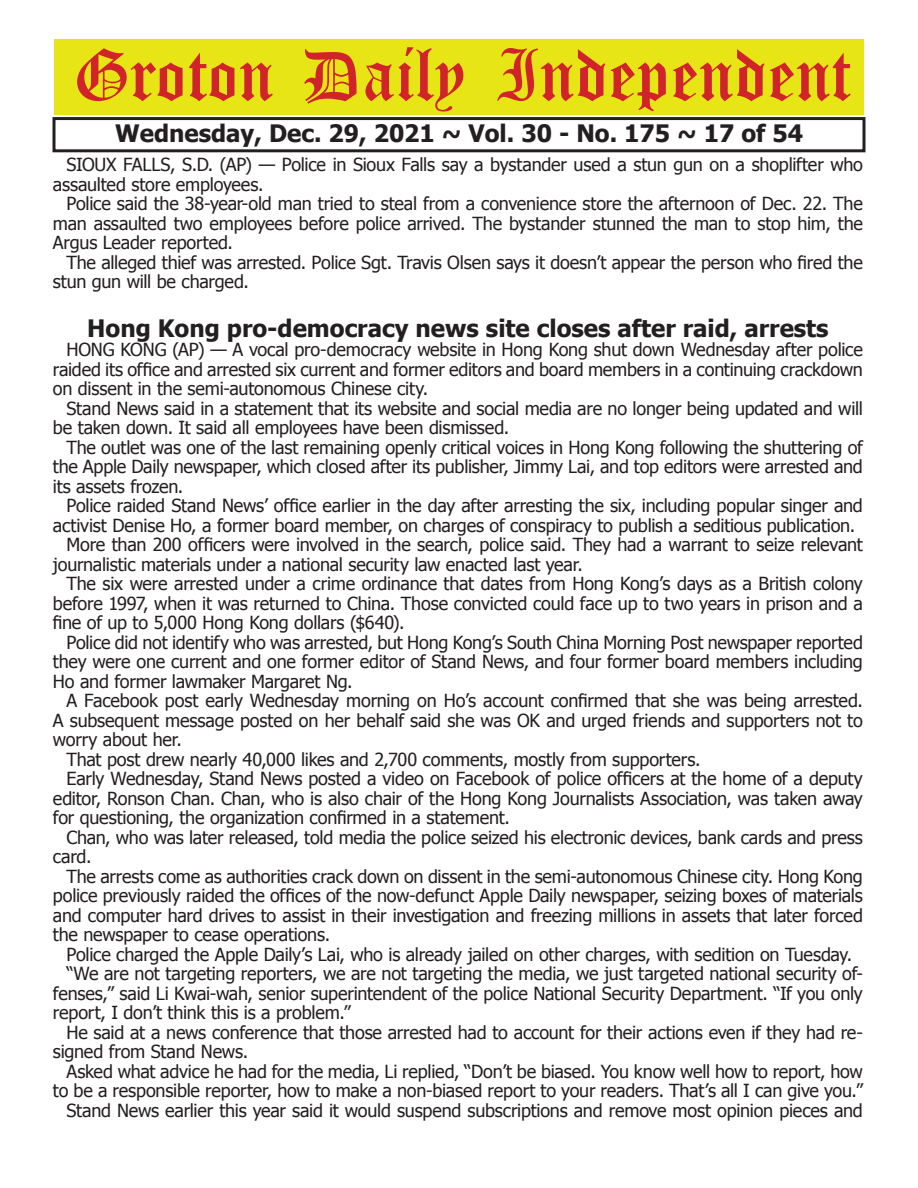
<style>
.page{position:relative;width:918px;height:1188px;background:#fff}
.page>*{position:absolute;margin:0;border:0;box-sizing:border-box;transform-origin:0 0}
.t1{font:54px "Old English Five";color:#d1232a}
.t2{font:700 24px "Tahoma";color:#231f20}
.t3{font:18px/19.5px "Tahoma";letter-spacing:-.01em;color:#231f20}
</style>
<div class="page">
<div style="left:52px;top:117px;width:814px;height:35px;border:3px solid #231f20"></div>
<div style="left:54px;top:40px;width:810px;height:75px;background:#e7e515"></div>
<h1 class="t1" style="left:73px;top:50px;width:779px">Groton Daily Independent</h1>
<h2 class="t2" style="left:115px;top:116px;width:689px">Wednesday, Dec. 29, 2021 ~ Vol. 30 - No. 175 ~ 17 of 54</h2>
<p class="t3" style="left:53px;top:154px;width:812px;text-indent:14px">SIOUX FALLS, S.D. (AP) — Police in Sioux Falls say a bystander used a stun gun on a shoplifter who assaulted store employees.</p>
<p class="t3" style="left:53px;top:193px;width:812px;text-align:justify;text-indent:14px">Police said the 38-year-old man tried to steal from a convenience store the afternoon of Dec. 22. The man assaulted two employees before police arrived. The bystander stunned the man to stop him, the Argus Leader reported.</p>
<p class="t3" style="left:53px;top:252px;width:811px;text-indent:14px">The alleged thief was arrested. Police Sgt. Travis Olsen says it doesn’t appear the person who fired the stun gun will be charged.</p>
<h2 class="t2" style="left:87px;top:311px;width:743px">Hong Kong pro-democracy news site closes after raid, arrests</h2>
<p class="t3" style="left:53px;top:339px;width:812px;text-align:justify;text-indent:14px">HONG KONG (AP) — A vocal pro-democracy website in Hong Kong shut down Wednesday after police raided its office and arrested six current and former editors and board members in a continuing crackdown on dissent in the semi-autonomous Chinese city.</p>
<p class="t3" style="left:53px;top:398px;width:811px;text-indent:14px">Stand News said in a statement that its website and social media are no longer being updated and will be taken down. It said all employees have been dismissed.</p>
<p class="t3" style="left:53px;top:437px;width:812px;text-align:justify;text-indent:14px">The outlet was one of the last remaining openly critical voices in Hong Kong following the shuttering of the Apple Daily newspaper, which closed after its publisher, Jimmy Lai, and top editors were arrested and its assets frozen.</p>
<p class="t3" style="left:66px;top:495px;width:798px">Police raided Stand News’ office earlier in the day after arresting the six, including popular singer and</p>
<p class="t3" style="left:53px;top:515px;width:804px">activist Denise Ho, a former board member, on charges of conspiracy to publish a seditious publication.</p>
<p class="t3" style="left:66px;top:534px;width:798px">More than 200 officers were involved in the search, police said. They had a warrant to seize relevant</p>
<p class="t3" style="left:53px;top:554px;width:531px">journalistic materials under a national security law enacted last year.</p>
<p class="t3" style="left:66px;top:573px;width:798px">The six were arrested under a crime ordinance that dates from Hong Kong’s days as a British colony</p>
<p class="t3" style="left:53px;top:593px;width:812px">before 1997, when it was returned to China. Those convicted could face up to two years in prison and a</p>
<p class="t3" style="left:53px;top:612px;width:353px">fine of up to 5,000 Hong Kong dollars ($640).</p>
<p class="t3" style="left:66px;top:632px;width:798px">Police did not identify who was arrested, but Hong Kong’s South China Morning Post newspaper reported</p>
<p class="t3" style="left:53px;top:651px;width:811px">they were one current and one former editor of Stand News, and four former board members including</p>
<p class="t3" style="left:53px;top:671px;width:301px">Ho and former lawmaker Margaret Ng.</p>
<p class="t3" style="left:66px;top:690px;width:798px">A Facebook post early Wednesday morning on Ho’s account confirmed that she was being arrested.</p>
<p class="t3" style="left:53px;top:710px;width:811px">A subsequent message posted on her behalf said she was OK and urged friends and supporters not to</p>
<p class="t3" style="left:53px;top:729px;width:131px">worry about her.</p>
<p class="t3" style="left:66px;top:749px;width:636px">That post drew nearly 40,000 likes and 2,700 comments, mostly from supporters.</p>
<p class="t3" style="left:66px;top:768px;width:798px">Early Wednesday, Stand News posted a video on Facebook of police officers at the home of a deputy</p>
<p class="t3" style="left:53px;top:787px;width:812px">editor, Ronson Chan. Chan, who is also chair of the Hong Kong Journalists Association, was taken away</p>
<p class="t3" style="left:53px;top:807px;width:459px">for questioning, the organization confirmed in a statement.</p>
<p class="t3" style="left:66px;top:826px;width:798px">Chan, who was later released, told media the police seized his electronic devices, bank cards and press</p>
<p class="t3" style="left:53px;top:846px;width:40px">card.</p>
<p class="t3" style="left:66px;top:865px;width:798px">The arrests come as authorities crack down on dissent in the semi-autonomous Chinese city. Hong Kong</p>
<p class="t3" style="left:53px;top:885px;width:812px">police previously raided the offices of the now-defunct Apple Daily newspaper, seizing boxes of materials</p>
<p class="t3" style="left:53px;top:904px;width:812px">and computer hard drives to assist in their investigation and freezing millions in assets that later forced</p>
<p class="t3" style="left:53px;top:924px;width:279px">the newspaper to cease operations.</p>
<p class="t3" style="left:66px;top:943px;width:787px">Police charged the Apple Daily’s Lai, who is already jailed on other charges, with sedition on Tuesday.</p>
<p class="t3" style="left:66px;top:963px;width:798px">“We are not targeting reporters, we are not targeting the media, we just targeted national security of-</p>
<p class="t3" style="left:53px;top:982px;width:811px">fenses,” said Li Kwai-wah, senior superintendent of the police National Security Department. “If you only</p>
<p class="t3" style="left:53px;top:1002px;width:299px">report, I don’t think this is a problem.”</p>
<p class="t3" style="left:66px;top:1021px;width:798px">He said at a news conference that those arrested had to account for their actions even if they had re-</p>
<p class="t3" style="left:53px;top:1041px;width:197px">signed from Stand News.</p>
<p class="t3" style="left:66px;top:1060px;width:798px">Asked what advice he had for the media, Li replied, “Don’t be biased. You know well how to report, how</p>
<p class="t3" style="left:53px;top:1080px;width:812px">to be a responsible reporter, how to make a non-biased report to your readers. That’s all I can give you.”</p>
<p class="t3" style="left:66px;top:1099px;width:798px">Stand News earlier this year said it would suspend subscriptions and remove most opinion pieces and</p>
</div>
